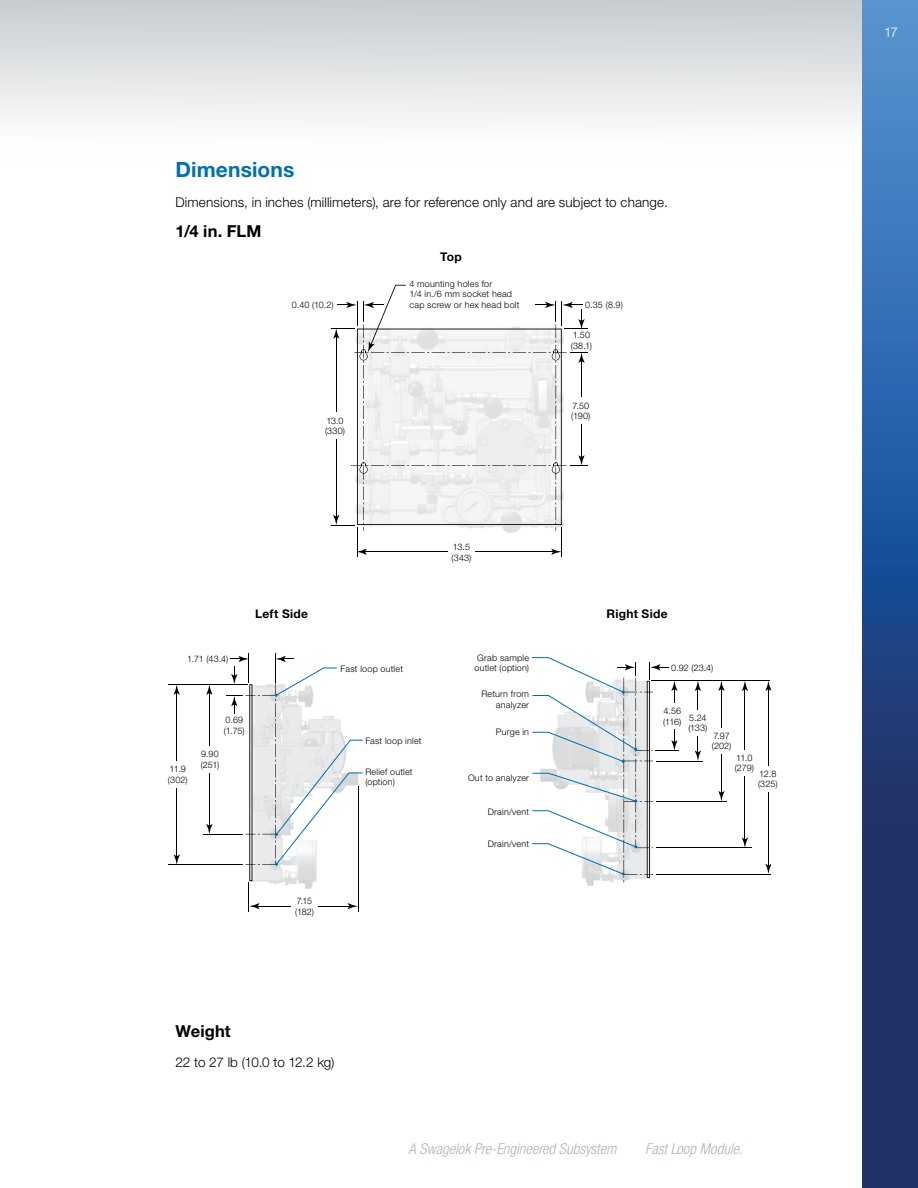
<style>
.page{position:relative;width:918px;height:1188px;background:#fff}
.page>*{position:absolute;margin:0;border:0;box-sizing:border-box;transform-origin:0 0}
.t1{font:700 21px "Helvetica Neue LT Std";letter-spacing:.005em;color:#0070af}
.t2{font:700 16.5px "Helvetica Neue LT Std";letter-spacing:.005em;color:#000}
.t3{font:italic 300 condensed 15px "Helvetica Neue LT Std";color:#acb4ba}
.t4{font:300 13.5px "Helvetica Neue LT Std";letter-spacing:.01em;color:#000}
.t5{font:300 13.5px "Helvetica Neue LT Std";letter-spacing:-.015em;color:#000}
.t6{font:300 13.5px "Helvetica Neue LT Std";color:#fff}
.t7{font:700 12px "Helvetica Neue LT Std";letter-spacing:.025em;color:#000}
.t8{font:300 9px/10.5px "Helvetica Neue LT Std";letter-spacing:.02em;color:#000}
</style>
<div class="page">
<div style="left:0;top:0;width:864px;height:162px;background:linear-gradient(to bottom,#c7cccf,#fff)"></div>
<img style="left:863px;top:0;width:55px;height:1188px">
<hr style="left:168px;top:684px;width:80px;height:1px;background:#000">
<hr style="left:203px;top:834px;width:40px;height:1px;background:#000">
<hr style="left:169px;top:864px;width:74px;height:1px;background:#000">
<hr style="left:248px;top:653px;width:1px;height:30px;background:#000">
<hr style="left:275px;top:653px;width:1px;height:30px;background:#000">
<hr style="left:209px;top:692px;width:1px;height:135px;background:#000">
<svg style="left:206px;top:824px;width:6px;height:10px"></svg>
<svg style="left:206px;top:685px;width:6px;height:10px"></svg>
<hr style="left:176px;top:692px;width:1px;height:165px;background:#000">
<svg style="left:174px;top:854px;width:6px;height:10px"></svg>
<svg style="left:174px;top:685px;width:6px;height:10px"></svg>
<svg style="left:226px;top:656px;width:137px;height:255px"></svg>
<div style="left:291px;top:893px;width:27px;height:27px;background:#fff"></div>
<div style="left:164px;top:761px;width:27px;height:27px;background:#fff"></div>
<div style="left:196px;top:746px;width:28px;height:27px;background:#fff"></div>
<div style="left:221px;top:717px;width:27px;height:27px;background:#fff"></div>
<hr style="left:364px;top:551px;width:190px;height:1px;background:#000">
<svg style="left:551px;top:549px;width:10px;height:6px"></svg>
<svg style="left:358px;top:549px;width:9px;height:6px"></svg>
<hr style="left:357px;top:527px;width:1px;height:30px;background:#000">
<hr style="left:561px;top:527px;width:1px;height:30px;background:#000">
<svg style="left:331px;top:285px;width:257px;height:246px"></svg>
<div style="left:567px;top:397px;width:27px;height:27px;background:#fff"></div>
<div style="left:322px;top:412px;width:27px;height:27px;background:#fff"></div>
<div style="left:448px;top:539px;width:27px;height:27px;background:#fff"></div>
<hr style="left:652px;top:680px;width:118px;height:1px;background:#000">
<hr style="left:656px;top:761px;width:46px;height:1px;background:#000">
<hr style="left:656px;top:801px;width:70px;height:1px;background:#000">
<hr style="left:656px;top:847px;width:96px;height:1px;background:#000">
<hr style="left:656px;top:874px;width:114px;height:1px;background:#000">
<hr style="left:698px;top:688px;width:1px;height:65px;background:#000">
<svg style="left:695px;top:751px;width:6px;height:10px"></svg>
<svg style="left:695px;top:681px;width:6px;height:10px"></svg>
<hr style="left:721px;top:688px;width:1px;height:106px;background:#000">
<svg style="left:718px;top:791px;width:7px;height:10px"></svg>
<svg style="left:718px;top:681px;width:7px;height:10px"></svg>
<hr style="left:745px;top:688px;width:1px;height:152px;background:#000">
<svg style="left:742px;top:838px;width:6px;height:9px"></svg>
<svg style="left:742px;top:681px;width:6px;height:10px"></svg>
<hr style="left:768px;top:688px;width:1px;height:178px;background:#000">
<svg style="left:765px;top:864px;width:5px;height:10px"></svg>
<svg style="left:765px;top:681px;width:5px;height:10px"></svg>
<div style="left:685px;top:710px;width:26px;height:26px;background:#fff"></div>
<div style="left:710px;top:728px;width:24px;height:26px;background:#fff"></div>
<div style="left:732px;top:750px;width:25px;height:26px;background:#fff"></div>
<div style="left:755px;top:766px;width:26px;height:26px;background:#fff"></div>
<svg style="left:532px;top:657px;width:147px;height:226px"></svg>
<h1 class="t1" style="left:176px;top:157px;width:120px">Dimensions</h1>
<h3 class="t4" style="left:176px;top:194px;width:494px">Dimensions, in inches (millimeters), are for reference only and are subject to change.</h3>
<h2 class="t2" style="left:176px;top:221px;width:87px">1/4 in. FLM</h2>
<h3 class="t7" style="left:440px;top:249px;width:23px">Top</h3>
<p class="t8" style="left:410px;top:278px;width:104px">4 mounting holes for<br>1/4 in./6 mm socket head</p>
<p class="t8" style="left:292px;top:299px;width:43px">0.40 (10.2)</p>
<p class="t8" style="left:410px;top:299px;width:111px">cap screw or hex head bolt</p>
<p class="t8" style="left:585px;top:300px;width:39px">0.35 (8.9)</p>
<p class="t8" style="left:325px;top:415px;width:21px">13.0 (330)</p>
<p class="t8" style="left:571px;top:330px;width:23px">1.50 (38.1)</p>
<p class="t8" style="left:571px;top:400px;width:21px">7.50 (190)</p>
<p class="t8" style="left:452px;top:541px;width:21px">13.5 (343)</p>
<h3 class="t7" style="left:255px;top:607px;width:54px">Left Side</h3>
<h3 class="t7" style="left:607px;top:607px;width:63px">Right Side</h3>
<p class="t8" style="left:187px;top:654px;width:43px">1.71 (43.4)</p>
<p class="t8" style="left:168px;top:764px;width:21px">11.9 (302)</p>
<p class="t8" style="left:224px;top:715px;width:22px">0.69 (1.75)</p>
<p class="t8" style="left:201px;top:748px;width:20px">9.90 (251)</p>
<p class="t8" style="left:341px;top:663px;width:64px">Fast loop outlet</p>
<p class="t8" style="left:365px;top:735px;width:58px">Fast loop inlet</p>
<p class="t8" style="left:365px;top:766px;width:49px">Relief outlet (option)</p>
<p class="t8" style="left:474px;top:652px;width:56px;text-align:center">Grab sample outlet (option)</p>
<p class="t8" style="left:481px;top:689px;width:49px;text-align:right">Return from analyzer</p>
<p class="t8" style="left:496px;top:726px;width:35px">Purge in</p>
<p class="t8" style="left:468px;top:773px;width:63px">Out to analyzer</p>
<p class="t8" style="left:671px;top:662px;width:44px">0.92 (23.4)</p>
<p class="t8" style="left:663px;top:705px;width:45px">4.56<br>(116) 5.24</p>
<p class="t8" style="left:688px;top:723px;width:21px">(133)</p>
<p class="t8" style="left:712px;top:730px;width:21px">7.97 (202)</p>
<p class="t8" style="left:735px;top:752px;width:21px">11.0 (279)</p>
<p class="t8" style="left:758px;top:768px;width:21px">12.8 (325)</p>
<p class="t8" style="left:488px;top:806px;width:43px">Drain/vent</p>
<p class="t8" style="left:488px;top:839px;width:43px">Drain/vent</p>
<p class="t8" style="left:295px;top:896px;width:20px">7.15 (182)</p>
<h2 class="t2" style="left:176px;top:1021px;width:57px">Weight</h2>
<h3 class="t5" style="left:176px;top:1054px;width:161px">22 to 27 lb (10.0 to 12.2 kg)</h3>
<h3 class="t3" style="left:409px;top:1140px;width:209px">A Swagelok Pre-Engineered Subsystem</h3>
<h3 class="t3" style="left:645px;top:1140px;width:99px">Fast Loop Module.</h3>
<h3 class="t6" style="left:884px;top:24px;width:15px">17</h3>
</div>
